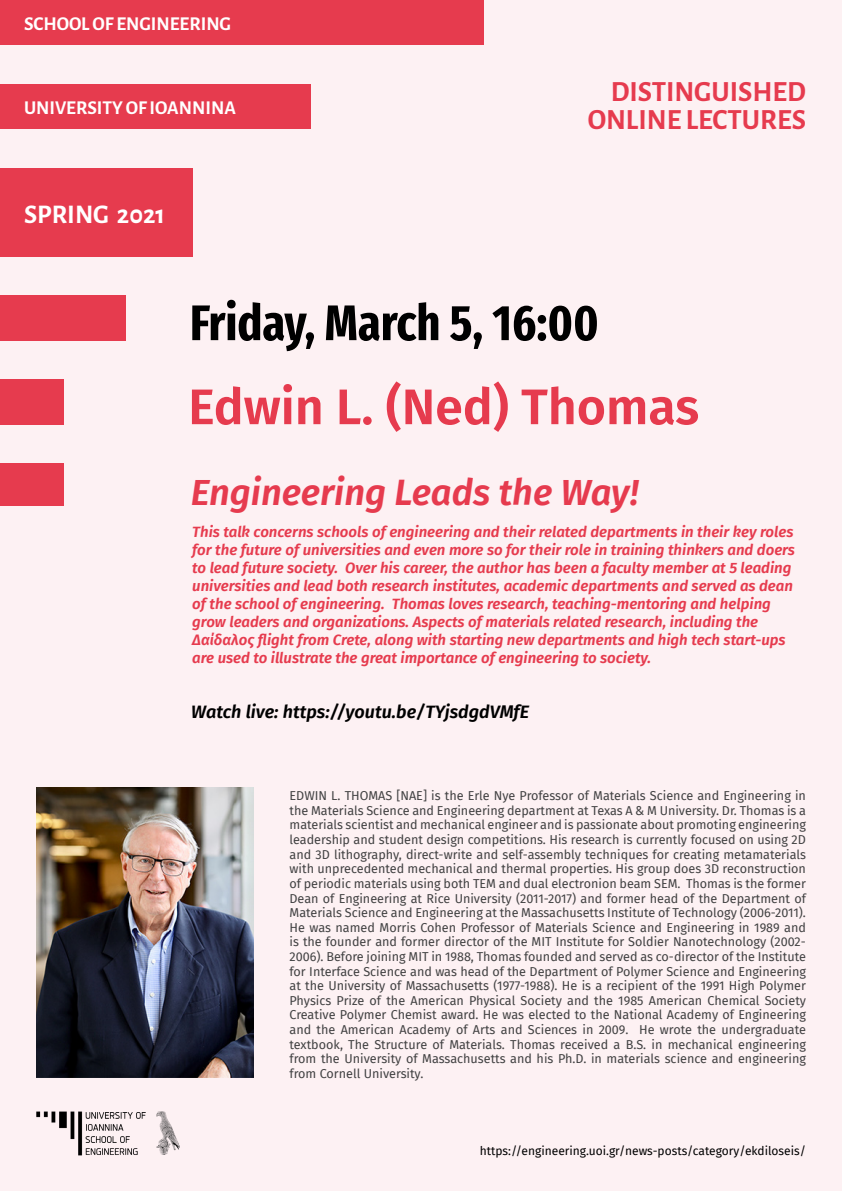
<style>
.page{position:relative;width:842px;height:1191px;background:#fdf1f3}
.page>*{position:absolute;margin:0;border:0;box-sizing:border-box;transform-origin:0 0}
.t1{font:700 extra-condensed 50px "Fira Sans";color:#000}
.t2{font:600 50px "Fira Sans";color:#e63b4e}
.t3{font:italic 600 36.4px "Fira Sans";color:#e63b4e}
.t4{font:700 28.7px/27.8px "Alegreya Sans SC";color:#e63b4e;text-align:right}
.t5{font:700 26.4px "Alegreya Sans SC";color:#fff}
.t6{font:700 19.2px "Alegreya Sans SC";color:#fff}
.t7{font:italic 600 18px "Fira Sans";color:#000}
.t8{font:italic 600 15px/18px "Fira Sans";color:#e63b4e}
.t9{font:12.6px/14.6px "Fira Sans";color:#414142;text-align:justify}
.t10{font:12px "Fira Sans";color:#000}
</style>
<div class="page">
<div style="left:0;top:0;width:483px;height:45px;background:#e63b4e"></div>
<div style="left:0;top:84px;width:310px;height:45px;background:#e63b4e"></div>
<div style="left:0;top:168px;width:192px;height:88px;background:#e63b4e"></div>
<div style="left:0;top:295px;width:125px;height:45px;background:#e63b4e"></div>
<div style="left:0;top:379px;width:64px;height:45px;background:#e63b4e"></div>
<div style="left:0;top:463px;width:64px;height:42px;background:#e63b4e"></div>
<img style="left:0;top:1078px;width:185px;height:113px">
<img style="left:157px;top:1111px;width:22px;height:43px">
<img style="left:36px;top:787px;width:218px;height:290px">
<h3 class="t6" style="left:24px;top:10px;width:209px">SCHOOL OF ENGINEERING</h3>
<h3 class="t6" style="left:24px;top:94px;width:213px">UNIVERSITY OF IOANNINA</h3>
<h3 class="t5" style="left:24px;top:195px;width:143px">SPRING 2021</h3>
<h3 class="t4" style="left:588px;top:76px;width:220px">DISTINGUISHED<br>ONLINE LECTURES</h3>
<h1 class="t1" style="left:190px;top:281px;width:410px">Friday, March 5, 16:00</h1>
<h1 class="t2" style="left:188px;top:366px;width:512px">Edwin L. (Ned) Thomas</h1>
<h2 class="t3" style="left:191px;top:463px;width:449px">Engineering Leads the Way!</h2>
<p class="t8" style="left:192px;top:521px;width:604px">This talk concerns schools of engineering and their related departments in their key roles for the future of universities and even more so for their role in training thinkers and doers to lead future society. Over his career, the author has been a faculty member at 5 leading universities and lead both research institutes, academic departments and served as dean of the school of engineering. Thomas loves research, teaching-mentoring and helping grow leaders and organizations. Aspects of materials related research, including the Δαίδαλος flight from Crete, along with starting new departments and high tech start-ups are used to illustrate the great importance of engineering to society.</p>
<h3 class="t7" style="left:191px;top:697px;width:339px">Watch live: https://youtu.be/TYjsdgdVMfE</h3>
<p class="t9" style="left:290px;top:788px;width:518px">EDWIN L. THOMAS [NAE] is the Erle Nye Professor of Materials Science and Engineering in the Materials Science and Engineering department at Texas A &amp; M University. Dr. Thomas is a materials scientist and mechanical engineer and is passionate about promoting engineering leadership and student design competitions. His research is currently focused on using 2D and 3D lithography, direct-write and self-assembly techniques for creating metamaterials with unprecedented mechanical and thermal properties. His group does 3D reconstruction of periodic materials using both TEM and dual electronion beam SEM. Thomas is the former Dean of Engineering at Rice University (2011-2017) and former head of the Department of Materials Science and Engineering at the Massachusetts Institute of Technology (2006-2011).<br>He was named Morris Cohen Professor of Materials Science and Engineering in 1989 and is the founder and former director of the MIT Institute for Soldier Nanotechnology (2002- 2006). Before joining MIT in 1988, Thomas founded and served as co-director of the Institute for Interface Science and was head of the Department of Polymer Science and Engineering at the University of Massachusetts (1977-1988). He is a recipient of the 1991 High Polymer Physics Prize of the American Physical Society and the 1985 American Chemical Society Creative Polymer Chemist award. He was elected to the National Academy of Engineering and the American Academy of Arts and Sciences in 2009. He wrote the undergraduate textbook, The Structure of Materials. Thomas received a B.S. in mechanical engineering from the University of Massachusetts and his Ph.D. in materials science and engineering from Cornell University.</p>
<p class="t10" style="left:480px;top:1141px;width:328px">https://engineering.uoi.gr/news-posts/category/ekdiloseis/</p>
</div>
